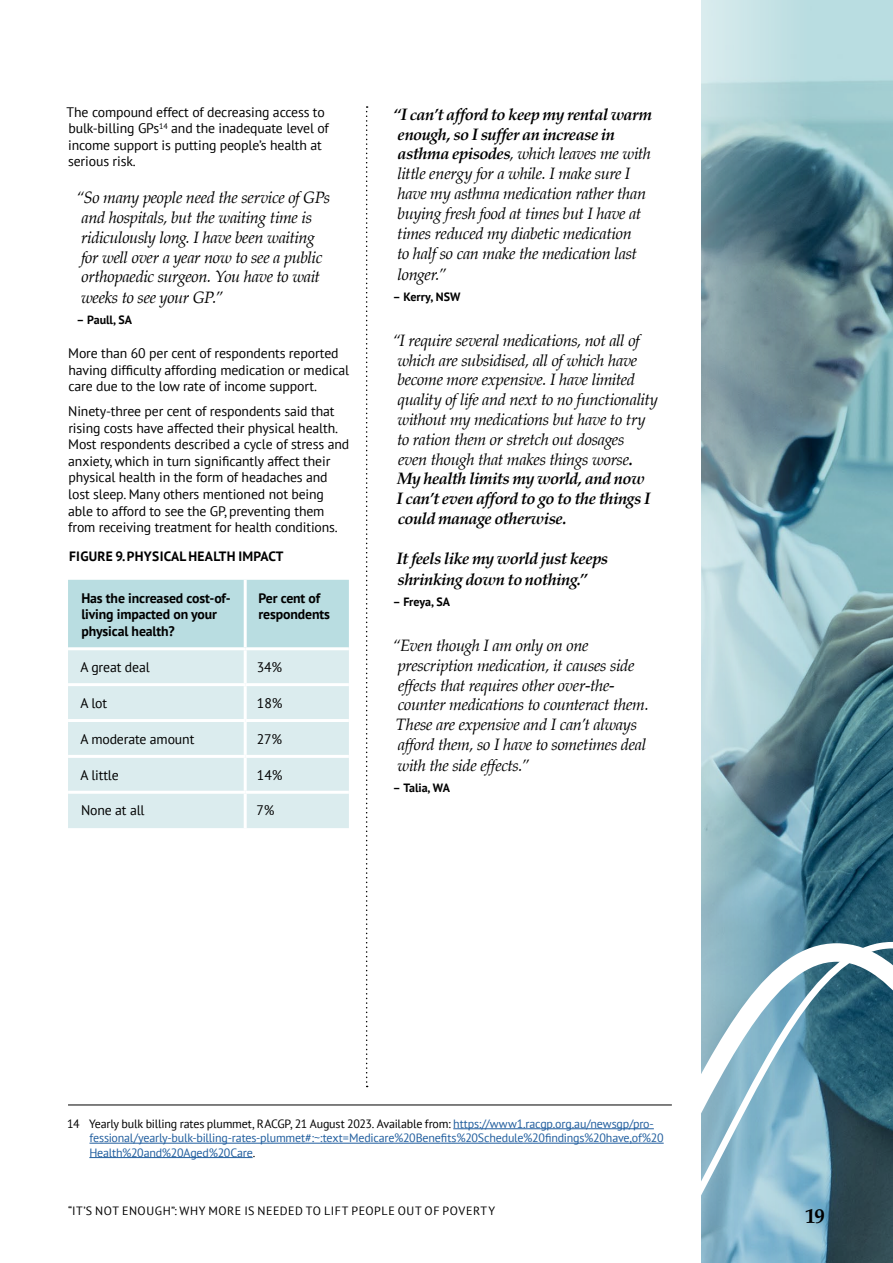
<style>
.page{position:relative;width:893px;height:1263px;background:#fff}
.page>*{position:absolute;margin:0;border:0;box-sizing:border-box;transform-origin:0 0}
.t1{font:700 21px "Palatino";color:#000}
.t2{font:italic 16.5px/20px "Palatino";letter-spacing:-.025em;color:#000}
.t3{font:italic 700 16.5px/21px "Palatino";letter-spacing:-.035em;color:#000}
.t4{font:13.8px/16.5px "PT Sans";letter-spacing:-.01em;color:#000}
.t5{font:700 13.8px/16.5px "PT Sans";letter-spacing:-.01em;color:#000}
.t6{font:700 13.5px "PT Sans";letter-spacing:.02em;color:#000}
.t7{font:12px/14.4px "PT Sans";letter-spacing:-.015em;color:#215e9e}
.t8{font:12px "PT Sans";letter-spacing:.045em;color:#000}
.t9{font:700 12px "PT Sans";letter-spacing:-.005em;color:#000}
.s1{font-weight:700}
.s2{color:#000}
</style>
<div class="page">
<div style="left:68px;top:580px;width:281px;height:67px;background:#b9dde1"></div>
<div style="left:68px;top:650px;width:281px;height:178px;background:#dbecee"></div>
<hr style="left:244px;top:650px;width:3px;height:33px;background:#fff">
<hr style="left:244px;top:686px;width:3px;height:33px;background:#fff">
<hr style="left:244px;top:722px;width:3px;height:33px;background:#fff">
<hr style="left:244px;top:758px;width:3px;height:33px;background:#fff">
<hr style="left:244px;top:794px;width:3px;height:34px;background:#fff">
<hr style="left:68px;top:683px;width:177px;height:3px;background:#fff">
<hr style="left:245px;top:683px;width:104px;height:3px;background:#fff">
<hr style="left:68px;top:719px;width:177px;height:3px;background:#fff">
<hr style="left:245px;top:719px;width:104px;height:3px;background:#fff">
<hr style="left:68px;top:755px;width:177px;height:3px;background:#fff">
<hr style="left:245px;top:755px;width:104px;height:3px;background:#fff">
<hr style="left:68px;top:791px;width:177px;height:3px;background:#fff">
<hr style="left:245px;top:791px;width:104px;height:3px;background:#fff">
<hr style="left:244px;top:580px;width:3px;height:67px;background:#fff">
<hr style="left:68px;top:1104px;width:604px;height:1px;background:#000">
<hr style="left:453px;top:1128px;width:201px;height:1px;background:#215e9e">
<hr style="left:89px;top:1143px;width:575px;height:1px;background:#215e9e">
<hr style="left:89px;top:1157px;width:164px;height:1px;background:#215e9e">
<svg style="left:366px;top:106px;width:2px;height:981px"></svg>
<img style="left:702px;top:0;width:191px;height:942px">
<svg style="left:701px;top:942px;width:192px;height:321px;background:#739cac"></svg>
<p class="t4" style="left:67px;top:103px;width:264px">The compound effect of decreasing access to bulk-billing GPs<sup>14</sup> and the inadequate level of income support is putting people’s health at serious risk.</p>
<p class="t2" style="left:81px;top:187px;width:251px;text-indent:-5px">“So many people need the service of GPs and hospitals, but the waiting time is ridiculously long. I have been waiting for well over a year now to see a public orthopaedic surgeon. You have to wait weeks to see your GP.”</p>
<p class="t9" style="left:77px;top:312px;width:57px">– Paull, SA</p>
<p class="t4" style="left:68px;top:344px;width:282px">More than 60 per cent of respondents reported having difficulty affording medication or medical care due to the low rate of income support.</p>
<p class="t4" style="left:68px;top:403px;width:283px">Ninety-three per cent of respondents said that rising costs have affected their physical health.<br>Most respondents described a cycle of stress and anxiety, which in turn significantly affect their physical health in the form of headaches and lost sleep. Many others mentioned not being able to afford to see the GP, preventing them from receiving treatment for health conditions.</p>
<p class="t6" style="left:69px;top:547px;width:216px">FIGURE 9. PHYSICAL HEALTH IMPACT</p>
<p class="t5" style="left:81px;top:589px;width:151px">Has the increased cost-of&shy;living impacted on your physical health?</p>
<p class="t5" style="left:259px;top:589px;width:73px">Per cent of respondents</p>
<p class="t4" style="left:80px;top:658px;width:71px">A great deal</p>
<p class="t4" style="left:257px;top:658px;width:27px">34%</p>
<p class="t4" style="left:80px;top:694px;width:28px">A lot</p>
<p class="t4" style="left:257px;top:694px;width:27px">18%</p>
<p class="t4" style="left:80px;top:730px;width:115px">A moderate amount</p>
<p class="t4" style="left:257px;top:730px;width:27px">27%</p>
<p class="t4" style="left:80px;top:766px;width:40px">A little</p>
<p class="t4" style="left:257px;top:766px;width:27px">14%</p>
<p class="t4" style="left:81px;top:802px;width:65px">None at all</p>
<p class="t4" style="left:257px;top:802px;width:20px">7%</p>
<p class="t2" style="left:393px;top:104px;width:261px"><span class="s1">“I can’t afford to keep my rental warm enough, so I suffer an increase in asthma episodes</span>, which leaves me with little energy for a while. I make sure I have my asthma medication rather than buying fresh food at times but I have at times reduced my diabetic medication<br>to half so can make the medication last longer.”</p>
<p class="t9" style="left:393px;top:288px;width:69px">– Kerry, NSW</p>
<p class="t2" style="left:392px;top:330px;width:267px">“I require several medications, not all of which are subsidised, all of which have become more expensive. I have limited quality of life and next to no functionality without my medications but have to try<br>to ration them or stretch out dosages<br>even though that makes things worse<span class="s1">.<br>My health limits my world, and now<br>I can’t even afford to go to the things I could manage otherwise.</span></p>
<p class="t3" style="left:397px;top:547px;width:213px">It feels like my world just keeps shrinking down to nothing.”</p>
<p class="t9" style="left:393px;top:593px;width:59px">– Freya, SA</p>
<p class="t2" style="left:392px;top:635px;width:258px">“Even though I am only on one prescription medication, it causes side effects that requires other over-the&shy;counter medications to counteract them.<br>These are expensive and I can’t always afford them, so I have to sometimes deal with the side effects.”</p>
<p class="t9" style="left:393px;top:780px;width:59px">– Talia, WA</p>
<p class="t7" style="left:89px;top:1116px;width:576px;text-indent:-22px"><span class="s2">14 Yearly bulk billing rates plummet, RACGP, 21 August 2023. Available from:</span> https://www1.racgp.org.au/newsgp/pro&shy;fessional/yearly-bulk-billing-rates-plummet#:~:text=Medicare%20Benefits%20Schedule%20findings%20have,of%20<br>Health%20and%20Aged%20Care<span class="s2">.</span></p>
<p class="t8" style="left:68px;top:1203px;width:428px">“IT’S NOT ENOUGH”: WHY MORE IS NEEDED TO LIFT PEOPLE OUT OF POVERTY</p>
<p class="t1" style="left:805px;top:1198px;width:21px">19</p>
</div>
